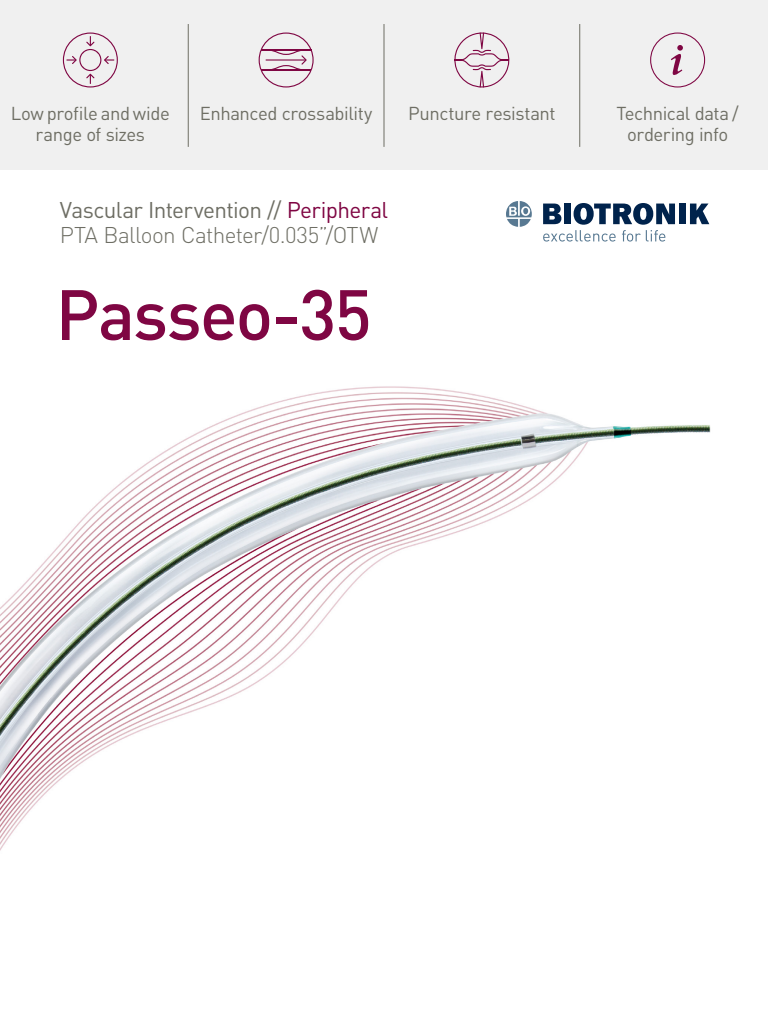
<style>
.page{position:relative;width:768px;height:1024px;background:#fff}
.page>*{position:absolute;margin:0;border:0;box-sizing:border-box;transform-origin:0 0}
.t1{font:500 70px "DIN Pro";letter-spacing:-.025em;color:#7f0643}
.t2{font:300 22.5px/25px "DIN Pro";letter-spacing:-.03em;color:#6e6e64}
.t3{font:18.5px/21px "DIN Pro";letter-spacing:-.025em;color:#6e6e64;text-align:center}
.s1{font-weight:400}
.s2{font-weight:400;color:#7f0643}
</style>
<div class="page">
<div style="left:0;top:0;width:768px;height:170px;background:#f0f0f0"></div>
<div style="left:679px;top:204px;width:7px;height:20px;background:#00234c"></div>
<svg style="left:690px;top:204px;width:19px;height:20px"></svg>
<svg style="left:543px;top:203px;width:132px;height:39px"></svg>
<svg style="left:506px;top:201px;width:26px;height:26px"></svg>
<hr style="left:188px;top:24px;width:1px;height:123px;background:#6e6e64">
<hr style="left:384px;top:24px;width:1px;height:123px;background:#6e6e64">
<hr style="left:579px;top:24px;width:1px;height:123px;background:#6e6e64">
<svg style="left:650px;top:33px;width:55px;height:55px"></svg>
<svg style="left:63px;top:33px;width:55px;height:55px"></svg>
<svg style="left:259px;top:33px;width:55px;height:55px"></svg>
<svg style="left:454px;top:33px;width:56px;height:55px"></svg>
<img style="left:0;top:386px;width:711px;height:465px">
<p class="t3" style="left:11px;top:102px;width:161px">Low profile and wide</p>
<p class="t3" style="left:200px;top:102px;width:174px">Enhanced crossability</p>
<p class="t3" style="left:36px;top:123px;width:111px">range of sizes</p>
<p class="t2" style="left:60px;top:197px;width:330px"><span class="s1">Vascular Intervention //</span> <span class="s2">Peripheral<br></span>PTA Balloon Catheter/0.035”/OTW</p>
<h1 class="t1" style="left:56px;top:267px;width:318px">Passeo-35</h1>
<p class="t3" style="left:408px;top:102px;width:149px">Puncture resistant</p>
<p class="t3" style="left:617px;top:102px;width:124px">Technical data / ordering info</p>
</div>
